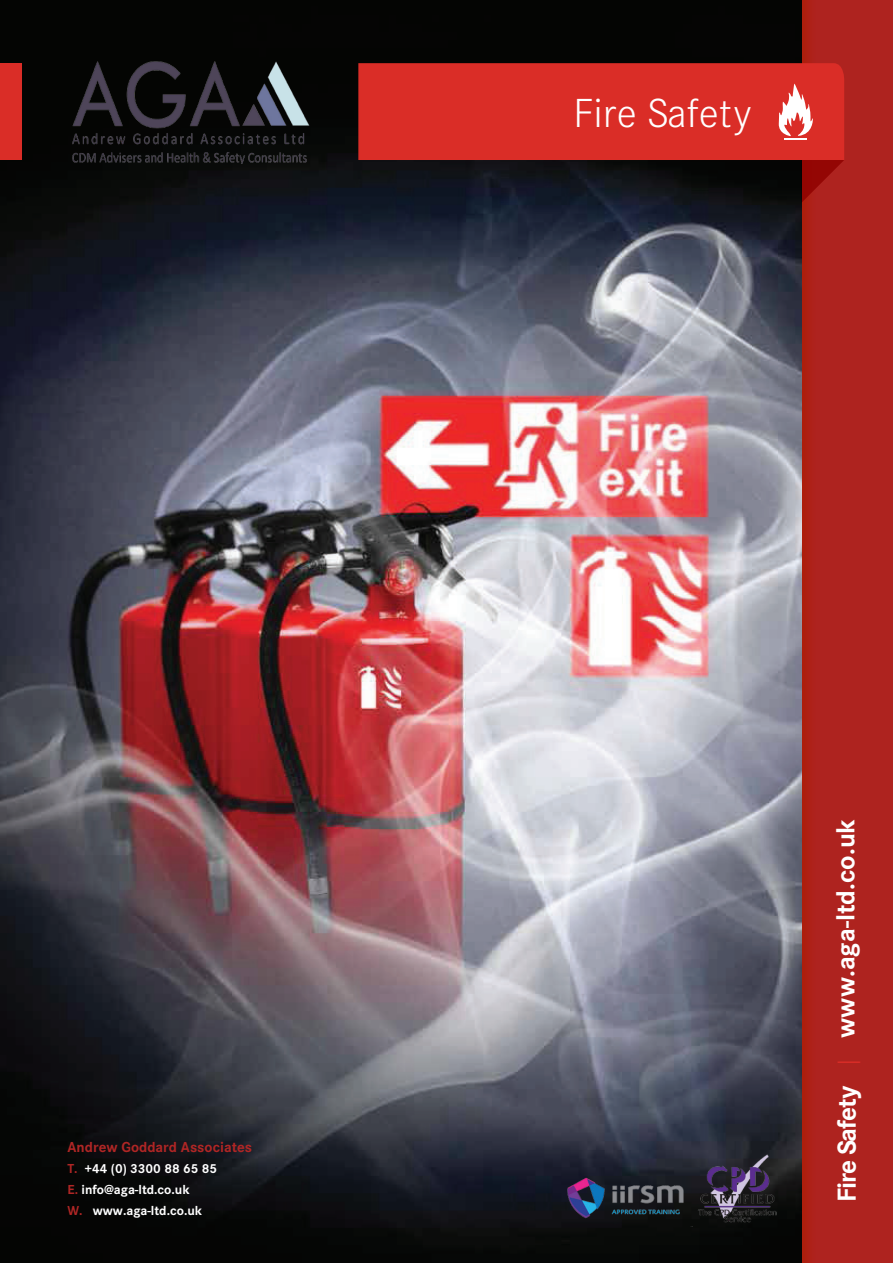
<style>
.page{position:relative;width:893px;height:1263px;background:#fff}
.page>*{position:absolute;margin:0;border:0;box-sizing:border-box;transform-origin:0 0}
.t1{font:300 42.15px "Corporate S";letter-spacing:.01em;color:#fff}
.t2{font:700 27.15px "Corporate S";color:#fff}
.t3{font:700 15px "Corporate S";color:#b02625}
.t4{font:700 13.5px/21px "Corporate S";color:#fff}
.s1{color:#b02625}
.s2{font-size:27px}
.s3{font-weight:300;font-size:27px;color:#da2d27}
</style>
<div class="page">
<div style="left:800px;top:0;width:93px;height:1263px;background:linear-gradient(to right,#ae2119,#ae2422)"></div>
<img style="left:0;top:0;width:802px;height:1263px">
<svg style="left:802px;top:160px;width:42px;height:43px;background:#a11410"></svg>
<div style="left:358px;top:63px;width:486px;height:97px;background:#da2d27"></div>
<div style="left:0;top:63px;width:22px;height:97px;background:#da2d27"></div>
<svg style="left:778px;top:84px;width:35px;height:52px"></svg>
<hr style="left:784px;top:138px;width:23px;height:2px;background:#fff">
<img style="left:696px;top:1153px;width:81px;height:74px">
<img style="left:560px;top:1171px;width:132px;height:56px">
<img style="left:71px;top:59px;width:239px;height:104px">
<p class="t3" style="left:67px;top:1137px;width:186px">Andrew Goddard Associates</p>
<p class="t4" style="left:67px;top:1157px;width:151px"><span class="s1">T.</span> +44 (0) 3300 88 65 85<br><span class="s1">E.</span> info@aga-ltd.co.uk<br><span class="s1">W.</span> www.aga-ltd.co.uk</p>
<h1 class="t1" style="left:573px;top:86px;width:180px">Fire Safety</h1>
<h2 class="t2" style="left:827px;top:1202px;width:384px;rotate:-90deg"><span class="s2">Fire Safety</span> <span class="s3">|</span> www.aga-ltd.co.uk</h2>
</div>
